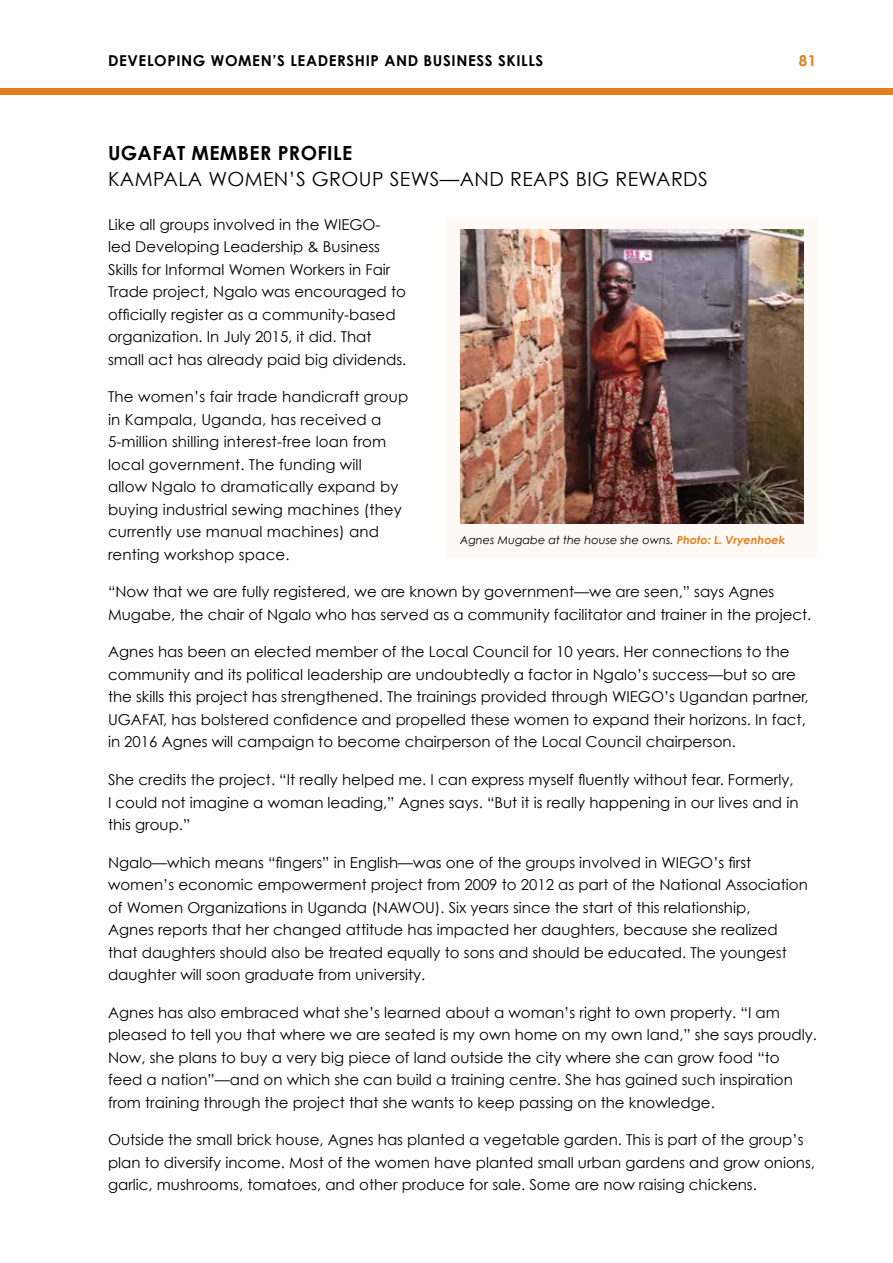
<style>
.page{position:relative;width:893px;height:1263px;background:#fff}
.page>*{position:absolute;margin:0;border:0;box-sizing:border-box;transform-origin:0 0}
.t1{font:19.5px "Century Gothic";letter-spacing:.02em;color:#000}
.t2{font:700 19.5px "Century Gothic";letter-spacing:.02em;color:#000}
.t3{font:15px/22.5px "Century Gothic";color:#000}
.t4{font:700 15px "Century Gothic";letter-spacing:.04em;color:#000}
.t5{font:700 15px "Century Gothic";color:#e37f1c}
.t6{font:italic 11.25px "Century Gothic";letter-spacing:.005em;color:#000}
.s1{font-weight:700;color:#e37f1c}
</style>
<div class="page">
<div style="left:0;top:88px;width:893px;height:7px;background:#e37f1c"></div>
<div style="left:446px;top:217px;width:371px;height:340px;background:#fef9f4"></div>
<img style="left:460px;top:230px;width:344px;height:294px">
<p class="t4" style="left:108px;top:51px;width:437px">DEVELOPING WOMEN’S LEADERSHIP AND BUSINESS SKILLS</p>
<p class="t5" style="left:799px;top:51px;width:19px">81</p>
<h1 class="t2" style="left:108px;top:141px;width:246px">UGAFAT MEMBER PROFILE</h1>
<h1 class="t1" style="left:108px;top:167px;width:601px">KAMPALA WOMEN’S GROUP SEWS—AND REAPS BIG REWARDS</h1>
<p class="t3" style="left:108px;top:213px;width:300px">Like all groups involved in the WIEGO&shy;led Developing Leadership &amp; Business Skills for Informal Women Workers in Fair Trade project, Ngalo was encouraged to officially register as a community-based organization. In July 2015, it did. That small act has already paid big dividends.</p>
<p class="t3" style="left:108px;top:385px;width:302px">The women’s fair trade handicraft group in Kampala, Uganda, has received a 5-million shilling interest-free loan from local government. The funding will<br>allow Ngalo to dramatically expand by buying industrial sewing machines (they currently use manual machines) and renting workshop space.</p>
<p class="t3" style="left:108px;top:580px;width:705px">“Now that we are fully registered, we are known by government—we are seen,” says Agnes<br>Mugabe, the chair of Ngalo who has served as a community facilitator and trainer in the project.</p>
<p class="t3" style="left:108px;top:640px;width:702px">Agnes has been an elected member of the Local Council for 10 years. Her connections to the community and its political leadership are undoubtedly a factor in Ngalo’s success—but so are the skills this project has strengthened. The trainings provided through WIEGO’s Ugandan partner, UGAFAT, has bolstered confidence and propelled these women to expand their horizons. In fact, in 2016 Agnes will campaign to become chairperson of the Local Council chairperson.</p>
<p class="t3" style="left:108px;top:768px;width:692px">She credits the project. “It really helped me. I can express myself fluently without fear. Formerly,<br>I could not imagine a woman leading,” Agnes says. “But it is really happening in our lives and in this group.”</p>
<p class="t3" style="left:108px;top:851px;width:701px">Ngalo—which means “fingers” in English—was one of the groups involved in WIEGO’s first women’s economic empowerment project from 2009 to 2012 as part of the National Association of Women Organizations in Uganda (NAWOU). Six years since the start of this relationship,<br>Agnes reports that her changed attitude has impacted her daughters, because she realized that daughters should also be treated equally to sons and should be educated. The youngest daughter will soon graduate from university.</p>
<p class="t3" style="left:108px;top:1001px;width:710px">Agnes has also embraced what she’s learned about a woman’s right to own property. “I am pleased to tell you that where we are seated is my own home on my own land,” she says proudly.<br>Now, she plans to buy a very big piece of land outside the city where she can grow food “to feed a nation”—and on which she can build a training centre. She has gained such inspiration from training through the project that she wants to keep passing on the knowledge.</p>
<p class="t3" style="left:108px;top:1128px;width:708px">Outside the small brick house, Agnes has planted a vegetable garden. This is part of the group’s plan to diversify income. Most of the women have planted small urban gardens and grow onions, garlic, mushrooms, tomatoes, and other produce for sale. Some are now raising chickens.</p>
<p class="t6" style="left:460px;top:533px;width:327px">Agnes Mugabe at the house she owns. <span class="s1">Photo: L. Vryenhoek</span></p>
</div>
